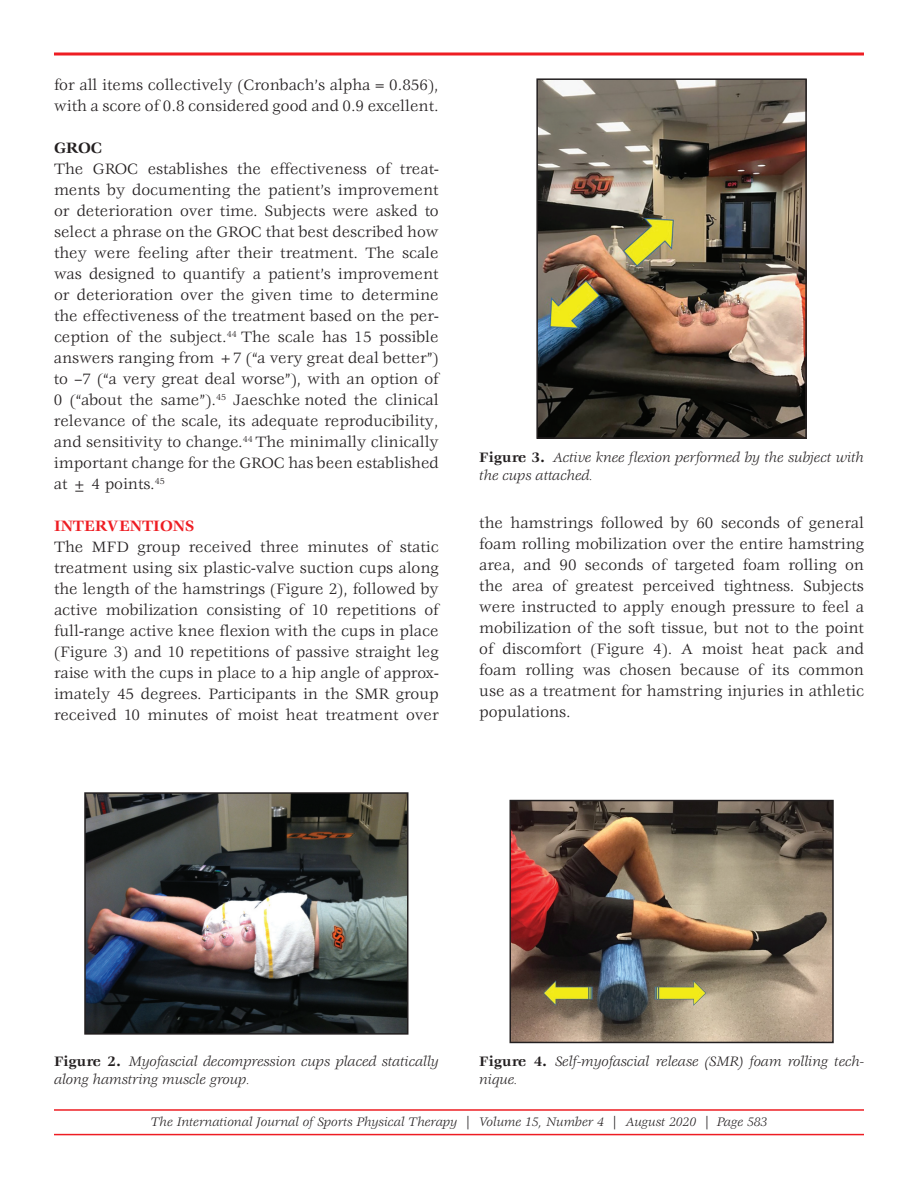
<style>
.page{position:relative;width:918px;height:1188px;background:#fff}
.page>*{position:absolute;margin:0;border:0;box-sizing:border-box;transform-origin:0 0}
.t1{font:16.5px/21px "Veljovic Std";color:#231f20;text-align:justify}
.t2{font:700 16.5px "Veljovic Std";color:#ee1d23}
.t3{font:700 16.5px "Veljovic Std";color:#231f20}
.t4{font:italic 15px/18px "Veljovic Std";color:#231f20}
.t5{font:italic 13.5px "Veljovic Std";color:#231f20}
.s1{font-weight:700;font-style:normal}
</style>
<div class="page">
<hr style="left:54px;top:1109px;width:810px;height:2px;background:#ee1d23">
<hr style="left:54px;top:1134px;width:810px;height:1px;background:#ee1d23">
<svg style="left:54px;top:52px;width:810px;height:4px"></svg>
<img style="left:87px;top:795px;width:318px;height:237px">
<div style="left:84px;top:792px;width:324px;height:243px;border:2px solid #231f20"></div>
<img style="left:539px;top:81px;width:265px;height:355px">
<div style="left:536px;top:78px;width:271px;height:361px;border:2px solid #231f20"></div>
<img style="left:513px;top:803px;width:318px;height:237px">
<div style="left:510px;top:800px;width:324px;height:243px;border:2px solid #231f20"></div>
<p class="t1" style="left:54px;top:75px;width:386px">for all items collectively (Cronbach’s alpha = 0.856), with a score of 0.8 considered good and 0.9 excellent.</p>
<p class="t3" style="left:54px;top:141px;width:49px">GROC</p>
<p class="t1" style="left:54px;top:159px;width:386px">The GROC establishes the effectiveness of treat&shy;ments by documenting the patient’s improvement or deterioration over time. Subjects were asked to select a phrase on the GROC that best described how they were feeling after their treatment. The scale was designed to quantify a patient’s improvement or deterioration over the given time to determine the effectiveness of the treatment based on the per&shy;ception of the subject.<sup>44</sup> The scale has 15 possible answers ranging from +7 (“a very great deal better”) to –7 (“a very great deal worse”), with an option of 0 (“about the same”).<sup>45</sup> Jaeschke noted the clinical relevance of the scale, its adequate reproducibility, and sensitivity to change.<sup>44</sup> The minimally clinically important change for the GROC has been established at ± 4 points.<sup>45</sup></p>
<p class="t2" style="left:54px;top:519px;width:141px">INTERVENTIONS</p>
<p class="t1" style="left:54px;top:537px;width:386px">The MFD group received three minutes of static treatment using six plastic-valve suction cups along the length of the hamstrings (Figure 2), followed by active mobilization consisting of 10 repetitions of full-range active knee flexion with the cups in place (Figure 3) and 10 repetitions of passive straight leg raise with the cups in place to a hip angle of approx&shy;imately 45 degrees. Participants in the SMR group received 10 minutes of moist heat treatment over</p>
<p class="t4" style="left:479px;top:449px;width:386px"><span class="s1">Figure 3.</span> Active knee flexion performed by the subject with the cups attached.</p>
<p class="t1" style="left:479px;top:514px;width:386px">the hamstrings followed by 60 seconds of general foam rolling mobilization over the entire hamstring area, and 90 seconds of targeted foam rolling on the area of greatest perceived tightness. Subjects were instructed to apply enough pressure to feel a mobilization of the soft tissue, but not to the point of discomfort (Figure 4). A moist heat pack and foam rolling was chosen because of its common use as a treatment for hamstring injuries in athletic populations.</p>
<p class="t4" style="left:54px;top:1054px;width:386px"><span class="s1">Figure 2.</span> Myofascial decompression cups placed statically along hamstring muscle group.</p>
<p class="t4" style="left:479px;top:1054px;width:386px"><span class="s1">Figure 4.</span> Self-myofascial release (SMR) foam rolling tech&shy;nique.</p>
<p class="t5" style="left:151px;top:1117px;width:618px">The International Journal of Sports Physical Therapy | Volume 15, Number 4 | August 2020 | Page 583</p>
</div>
